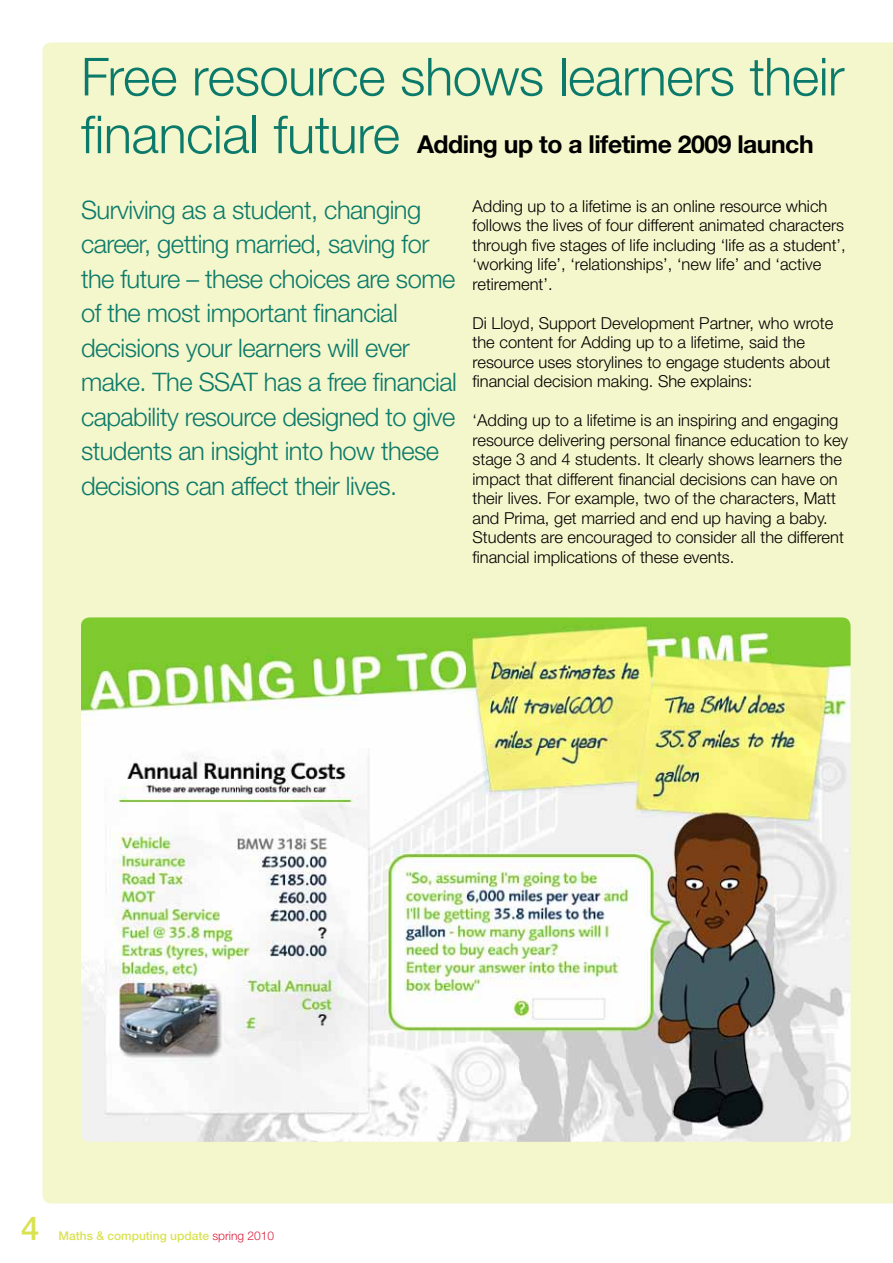
<style>
.page{position:relative;width:893px;height:1263px;background:#fff}
.page>*{position:absolute;margin:0;border:0;box-sizing:border-box;transform-origin:0 0}
.t1{font:300 52.5px/57.8px "Helvetica Neue";letter-spacing:-.01em;color:#0b7a6a}
.t2{font:300 25.5px/34.5px "Helvetica Neue";letter-spacing:-.02em;color:#0b7a6a}
.t3{font:700 24.75px "Helvetica Neue";letter-spacing:-.02em;color:#000}
.t4{font:300 16.5px/19.5px "Helvetica Neue";color:#000}
.t5{font:500 12px "Helvetica Neue";color:#dae252}
.s1{font-size:33px}
.s2{font-weight:300;color:#da1f3d}
</style>
<div class="page">
<div style="left:43px;top:43px;width:850px;height:1160px;background:#f4f6cb"></div>
<img style="left:81px;top:617px;width:769px;height:525px">
<h1 class="t1" style="left:81px;top:47px;width:765px">Free resource shows learners their financial future</h1>
<h3 class="t3" style="left:417px;top:129px;width:398px">Adding up to a lifetime 2009 launch</h3>
<p class="t2" style="left:81px;top:192px;width:377px">Surviving as a student, changing career, getting married, saving for the future – these choices are some of the most important financial decisions your learners will ever make. The SSAT has a free financial capability resource designed to give students an insight into how these decisions can affect their lives.</p>
<p class="t4" style="left:472px;top:196px;width:375px">Adding up to a lifetime is an online resource which follows the lives of four different animated characters through five stages of life including ‘life as a student’, ‘working life’, ‘relationships’, ‘new life’ and ‘active retirement’.</p>
<p class="t4" style="left:472px;top:313px;width:362px">Di Lloyd, Support Development Partner, who wrote the content for Adding up to a lifetime, said the resource uses storylines to engage students about financial decision making. She explains:</p>
<p class="t4" style="left:472px;top:410px;width:377px">‘Adding up to a lifetime is an inspiring and engaging resource delivering personal finance education to key stage 3 and 4 students. It clearly shows learners the impact that different financial decisions can have on their lives. For example, two of the characters, Matt and Prima, get married and end up having a baby.<br>Students are encouraged to consider all the different financial implications of these events.</p>
<p class="t5" style="left:21px;top:1228px;width:254px"><span class="s1">4</span> Maths &amp; computing update <span class="s2">spring 2010</span></p>
</div>
